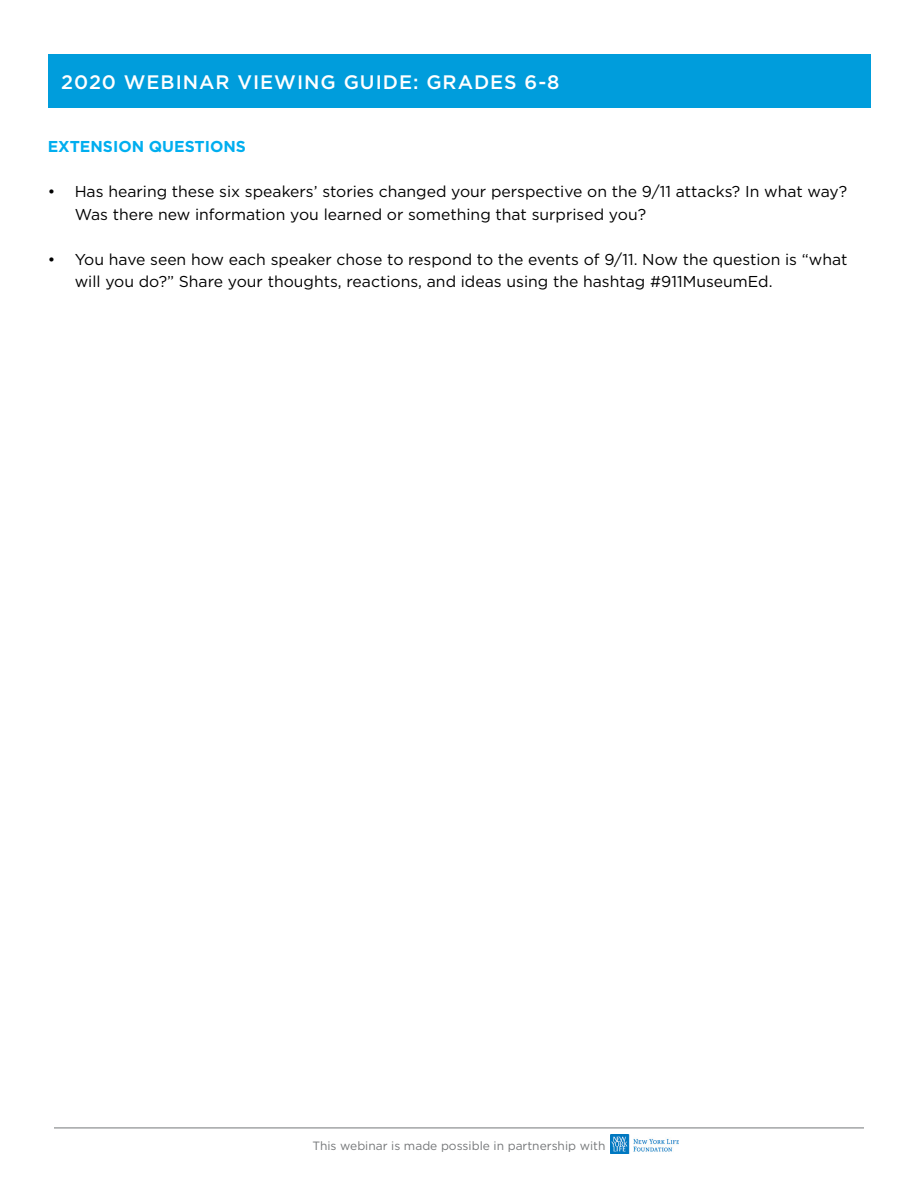
<style>
.page{position:relative;width:918px;height:1188px;background:#fff}
.page>*{position:absolute;margin:0;border:0;box-sizing:border-box;transform-origin:0 0}
.t1{font:500 19.5px "Gotham";letter-spacing:.05em;color:#fff}
.t2{font:15.75px/22.5px "Gotham";color:#000}
.t3{font:700 15.75px "Gotham";color:#00aeef}
.t4{font:12px "Gotham";color:#757779}
</style>
<div class="page">
<div style="left:48px;top:54px;width:822px;height:54px;background:#009ddc"></div>
<img style="left:610px;top:1135px;width:69px;height:19px">
<hr style="left:54px;top:1128px;width:810px;height:1px;background:#757779">
<p class="t1" style="left:61px;top:69px;width:500px">2020 WEBINAR VIEWING GUIDE: GRADES 6-8</p>
<p class="t3" style="left:48px;top:136px;width:200px">EXTENSION QUESTIONS</p>
<p class="t2" style="left:75px;top:180px;width:774px;text-indent:-27px">• Has hearing these six speakers’ stories changed your perspective on the 9/11 attacks? In what way?<br>Was there new information you learned or something that surprised you?</p>
<p class="t2" style="left:75px;top:247px;width:774px;text-indent:-27px">• You have seen how each speaker chose to respond to the events of 9/11. Now the question is “what will you do?” Share your thoughts, reactions, and ideas using the hashtag #911MuseumEd.</p>
<p class="t4" style="left:312px;top:1138px;width:295px">This webinar is made possible in partnership with</p>
</div>
